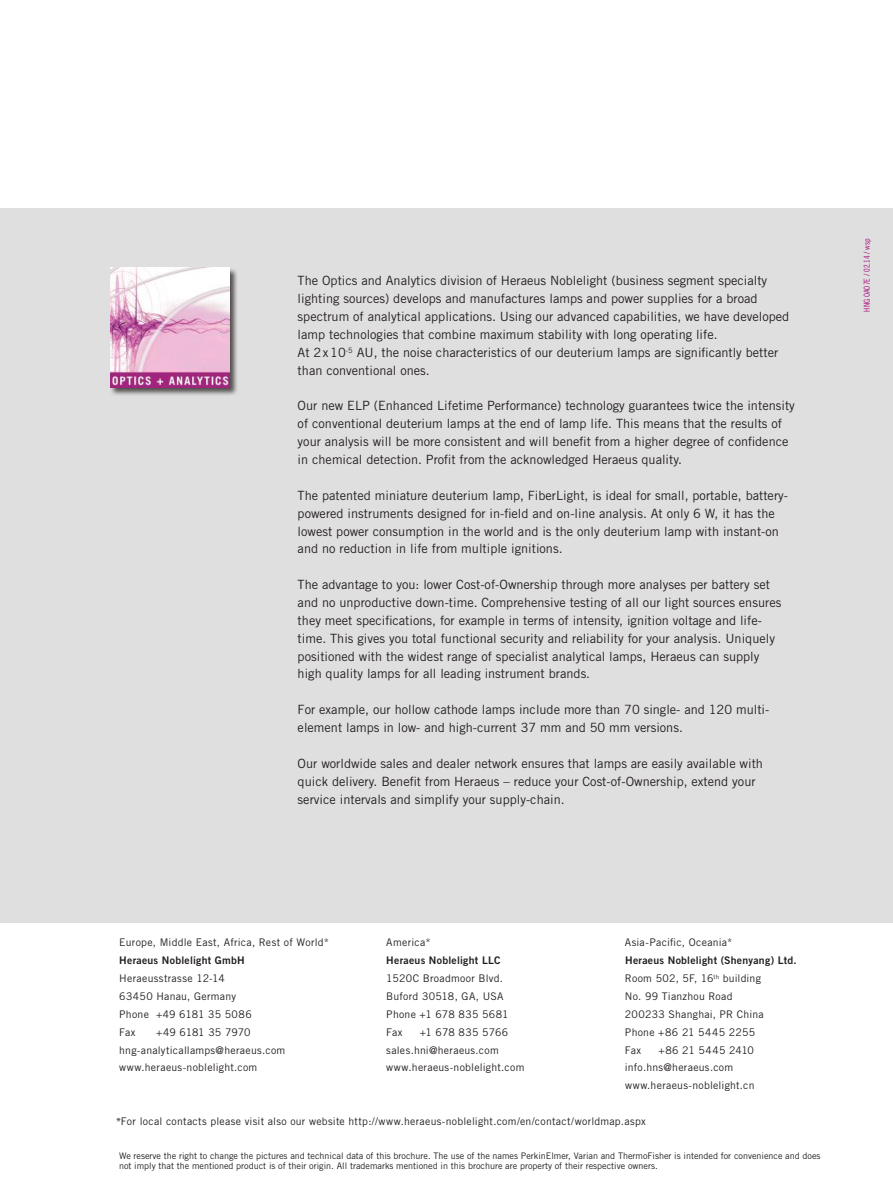
<style>
.page{position:relative;width:893px;height:1191px;background:#fff}
.page>*{position:absolute;margin:0;border:0;box-sizing:border-box;transform-origin:0 0}
.t1{font:12.75px/17.9px "Trade Gothic LT";color:#241f1f}
.t2{font:10.5px/17.9px "Trade Gothic LT";letter-spacing:.025em;color:#241f1f}
.t3{font:10.5px "Trade Gothic LT Bold Two";letter-spacing:.025em;color:#241f1f}
.t4{font:9px/10.5px "Trade Gothic LT";color:#241f1f}
.t5{font:8.25px "Trade Gothic LT Cond Eighteen";color:#a91482}
.s1{font-family:"Myriad Pro"}
</style>
<div class="page">
<div style="left:0;top:208px;width:893px;height:715px;background:#e0dfdf"></div>
<div style="left:110px;top:267px;width:129px;height:129px;background:#241f1f;opacity:.75"></div>
<img style="left:111px;top:268px;width:119px;height:119px">
<p class="t1" style="left:298px;top:272px;width:493px">The Optics and Analytics division of Heraeus Noblelight (business segment specialty lighting sources) develops and manufactures lamps and power supplies for a broad spectrum of analytical applications. Using our advanced capabilities, we have developed lamp technologies that combine maximum stability with long operating life.<br>At 2x10<sup>-5</sup> AU, the noise characteristics of our deuterium lamps are significantly better than conventional ones.</p>
<p class="t1" style="left:298px;top:397px;width:499px">Our new ELP (Enhanced Lifetime Performance) technology guarantees twice the intensity of conventional deuterium lamps at the end of lamp life. This means that the results of your analysis will be more consistent and will benefit from a higher degree of confidence in chemical detection. Profit from the acknowledged Heraeus quality.</p>
<p class="t1" style="left:298px;top:486px;width:492px">The patented miniature deuterium lamp, FiberLight, is ideal for small, portable, battery&shy;powered instruments designed for in-field and on-line analysis. At only 6 W, it has the lowest power consumption in the world and is the only deuterium lamp with instant-on and no reduction in life from multiple ignitions.</p>
<p class="t1" style="left:298px;top:575px;width:485px">The advantage to you: lower Cost-of-Ownership through more analyses per battery set and no unproductive down-time. Comprehensive testing of all our light sources ensures they meet specifications, for example in terms of intensity, ignition voltage and life&shy;time. This gives you total functional security and reliability for your analysis. Uniquely positioned with the widest range of specialist analytical lamps, Heraeus can supply high quality lamps for all leading instrument brands.</p>
<p class="t1" style="left:298px;top:700px;width:473px">For example, our hollow cathode lamps include more than 70 single- and 120 multi&shy;element lamps in low- and high-current 37 mm and 50 mm versions.</p>
<p class="t1" style="left:298px;top:754px;width:467px">Our worldwide sales and dealer network ensures that lamps are easily available with quick delivery. Benefit from Heraeus – reduce your Cost-of-Ownership, extend your service intervals and simplify your supply-chain.</p>
<p class="t5" style="left:862px;top:311px;width:75px;rotate:-90deg">HNG OAO7E / 02.14 / wsp</p>
<p class="t2" style="left:119px;top:933px;width:211px">Europe, Middle East, Africa, Rest of World*</p>
<p class="t3" style="left:119px;top:954px;width:127px">Heraeus Noblelight GmbH</p>
<p class="t2" style="left:119px;top:969px;width:134px">Heraeusstrasse 12-14<br>63450 Hanau, Germany<br>Phone +49 6181 35 5086<br>Fax</p>
<p class="t2" style="left:119px;top:1023px;width:168px;text-indent:37px">+49 6181 35 7970 hng-analyticallamps@heraeus.com www.heraeus-noblelight.com</p>
<p class="t2" style="left:386px;top:933px;width:46px">America*</p>
<p class="t3" style="left:386px;top:954px;width:116px">Heraeus Noblelight LLC</p>
<p class="t2" style="left:386px;top:969px;width:124px">1520C Broadmoor Blvd.<br>Buford 30518, GA, USA<br>Phone +1 678 835 5681<br>Fax</p>
<p class="t2" style="left:386px;top:1023px;width:140px;text-indent:34px">+1 678 835 5766 sales.hni@heraeus.com www.heraeus-noblelight.com</p>
<p class="t2" style="left:625px;top:933px;width:109px">Asia-Pacific, Oceania*</p>
<p class="t3" style="left:625px;top:954px;width:173px">Heraeus Noblelight (Shenyang) Ltd.</p>
<p class="t2" style="left:625px;top:969px;width:141px">Room 502, 5F, 16<sup>th</sup> building<br>No. 99 Tianzhou Road<br>200233 Shanghai, PR China<br>Phone +86 21 5445 2255<br>Fax</p>
<p class="t2" style="left:625px;top:1040px;width:131px;text-indent:34px">+86 21 5445 2410 info.hns@heraeus.com www.heraeus-noblelight.cn</p>
<p class="t2" style="left:116px;top:1112px;width:531px"><span class="s1">*</span>For local contacts please visit also our website http://www.heraeus-noblelight.com/en/contact/worldmap.aspx</p>
<p class="t4" style="left:119px;top:1150px;width:703px">We reserve the right to change the pictures and technical data of this brochure. The use of the names PerkinElmer, Varian and ThermoFisher is intended for convenience and does not imply that the mentioned product is of their origin. All trademarks mentioned in this brochure are property of their respective owners.</p>
</div>
